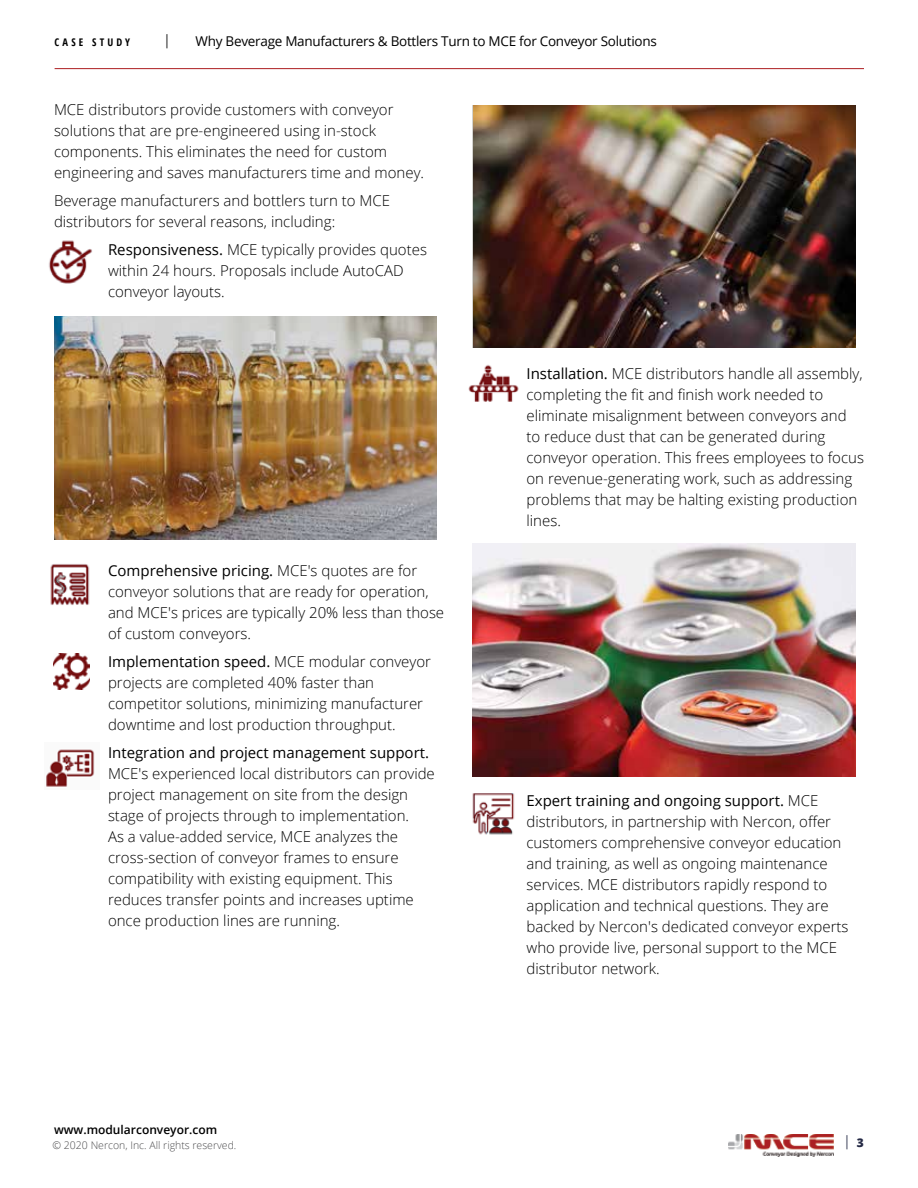
<style>
.page{position:relative;width:918px;height:1188px;background:#fff}
.page>*{position:absolute;margin:0;border:0;box-sizing:border-box;transform-origin:0 0}
.t1{font:300 16.5px "Roboto Slab";color:#242945}
.t2{font:300 16.5px "Roboto Slab";color:#000}
.t3{font:300 15px/21px "Open Sans";color:#000}
.t4{font:15px "Open Sans";color:#000}
.t5{font:13.5px "Open Sans";letter-spacing:-.02em;color:#000}
.t6{font:600 12px "Open Sans";color:#000}
.t7{font:300 10.5px "Open Sans";color:#4d4d4f}
.t8{font:700 condensed 10.5px "Open Sans";letter-spacing:.3em;color:#000}
.s1{font-weight:400}
.s2{font-family:"Open Sans";font-weight:800;font-size:12px}
</style>
<div class="page">
<hr style="left:55px;top:68px;width:809px;height:1px;background:#ac1d21">
<img style="left:729px;top:1134px;width:105px;height:22px">
<img style="left:49px;top:240px;width:43px;height:44px">
<img style="left:50px;top:564px;width:40px;height:41px">
<img style="left:54px;top:654px;width:35px;height:35px">
<img style="left:46px;top:749px;width:49px;height:38px">
<img style="left:472px;top:793px;width:43px;height:42px">
<img style="left:468px;top:364px;width:51px;height:38px">
<img style="left:473px;top:105px;width:382px;height:243px">
<img style="left:472px;top:544px;width:383px;height:233px">
<img style="left:54px;top:316px;width:383px;height:224px">
<p class="t8" style="left:55px;top:34px;width:77px">CASE STUDY</p>
<p class="t2" style="left:166px;top:29px;width:5px">|</p>
<p class="t5" style="left:196px;top:32px;width:463px">Why Beverage Manufacturers &amp; Bottlers Turn to MCE for Conveyor Solutions</p>
<p class="t3" style="left:54px;top:99px;width:372px">MCE distributors provide customers with conveyor solutions that are pre-engineered using in-stock components. This eliminates the need for custom engineering and saves manufacturers time and money.</p>
<p class="t3" style="left:54px;top:190px;width:338px">Beverage manufacturers and bottlers turn to MCE distributors for several reasons, including:</p>
<p class="t3" style="left:108px;top:238px;width:321px"><span class="s1">Responsiveness.</span> MCE typically provides quotes within 24 hours. Proposals include AutoCAD conveyor layouts.</p>
<p class="t3" style="left:108px;top:560px;width:338px"><span class="s1">Comprehensive pricing.</span> MCE's quotes are for conveyor solutions that are ready for operation, and MCE's prices are typically 20% less than those of custom conveyors.</p>
<p class="t3" style="left:108px;top:651px;width:324px"><span class="s1">Implementation speed.</span> MCE modular conveyor projects are completed 40% faster than competitor solutions, minimizing manufacturer downtime and lost production throughput.</p>
<p class="t4" style="left:108px;top:742px;width:323px">Integration and project management support.</p>
<p class="t3" style="left:108px;top:763px;width:328px">MCE's experienced local distributors can provide project management on site from the design stage of projects through to implementation.<br>As a value-added service, MCE analyzes the cross-section of conveyor frames to ensure compatibility with existing equipment. This reduces transfer points and increases uptime once production lines are running.</p>
<p class="t6" style="left:54px;top:1121px;width:165px">www.modularconveyor.com</p>
<p class="t7" style="left:52px;top:1138px;width:185px">© 2020 Nercon, Inc. All rights reserved.</p>
<p class="t3" style="left:526px;top:363px;width:339px"><span class="s1">Installation.</span> MCE distributors handle all assembly, completing the fit and finish work needed to eliminate misalignment between conveyors and to reduce dust that can be generated during conveyor operation. This frees employees to focus on revenue-generating work, such as addressing problems that may be halting existing production lines.</p>
<p class="t3" style="left:526px;top:790px;width:324px"><span class="s1">Expert training and ongoing support.</span> MCE distributors, in partnership with Nercon, offer customers comprehensive conveyor education and training, as well as ongoing maintenance services. MCE distributors rapidly respond to application and technical questions. They are backed by Nercon's dedicated conveyor experts who provide live, personal support to the MCE distributor network.</p>
<p class="t1" style="left:846px;top:1129px;width:20px">| <span class="s2">3</span></p>
</div>
